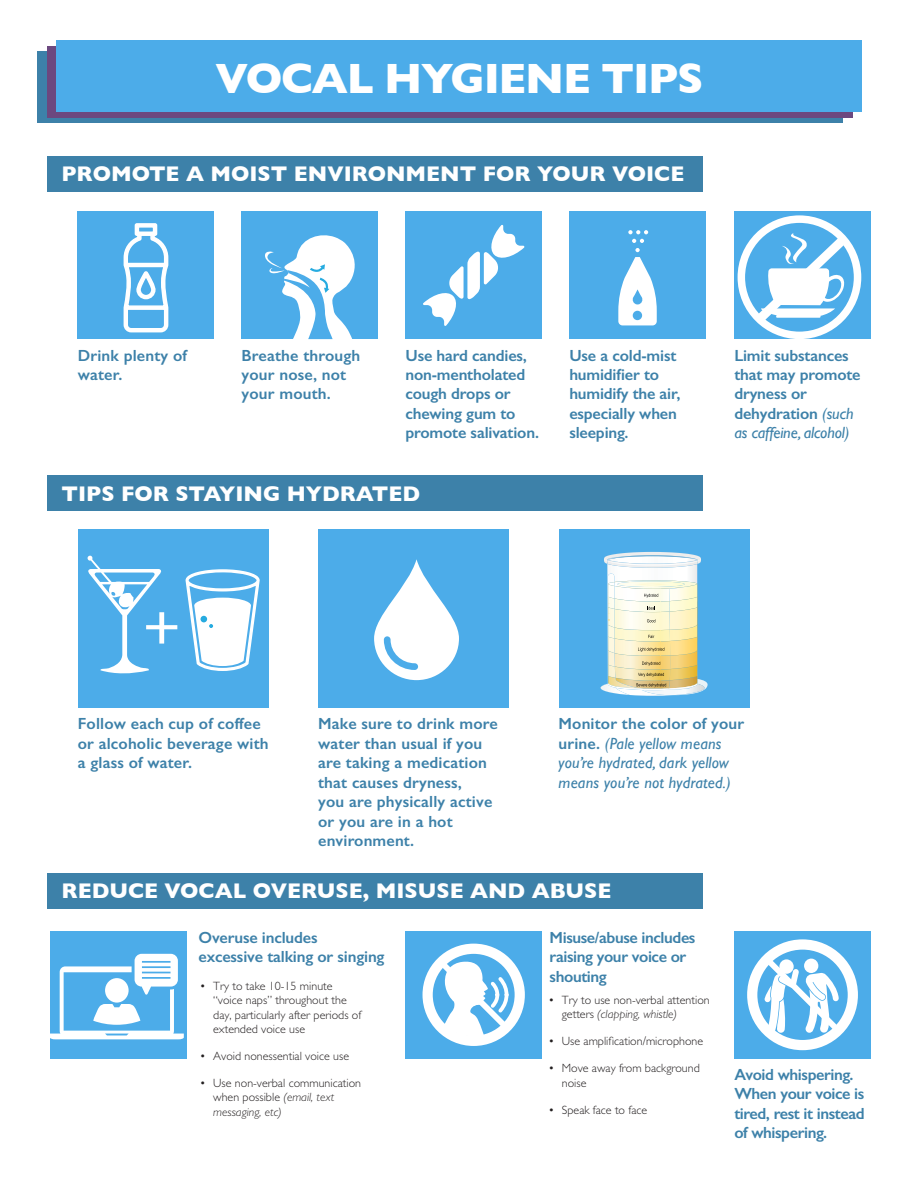
<style>
.page{position:relative;width:918px;height:1188px;background:#fff}
.page>*{position:absolute;margin:0;border:0;box-sizing:border-box;transform-origin:0 0}
.t1{font:700 64.5px "Minion Pro";color:#fff}
.t2{font:700 43.2px "Gill Sans";letter-spacing:-.03em;color:#fff}
.t3{font:700 21.6px "Gill Sans";color:#fff}
.t4{font:600 16.2px/19.5px "Gill Sans";letter-spacing:-.01em;color:#3d81a9}
.t5{font:600 16.2px/19.5px "Gill Sans";letter-spacing:.01em;color:#3d81a9}
.t6{font:italic 16.2px/19.5px "Gill Sans";letter-spacing:.01em;color:#3d81a9}
.t7{font:300 12px/14.4px "M Gill Sans";color:#231f20}
.s1{font-weight:400;font-style:italic}
.s2{font-weight:600;font-style:normal}
.s3{font-style:italic}
</style>
<div class="page">
<div style="left:38px;top:51px;width:805px;height:72px;background:#3d81a9"></div>
<div style="left:48px;top:46px;width:805px;height:72px;background:#6c487f"></div>
<div style="left:56px;top:40px;width:805px;height:72px;background:#4cace9"></div>
<div style="left:47px;top:156px;width:656px;height:36px;background:#3d81a9"></div>
<div style="left:78px;top:212px;width:136px;height:127px;background:#4cace9"></div>
<div style="left:242px;top:212px;width:136px;height:127px;background:#4cace9"></div>
<div style="left:405px;top:212px;width:137px;height:127px;background:#4cace9"></div>
<div style="left:569px;top:212px;width:137px;height:127px;background:#4cace9"></div>
<div style="left:734px;top:212px;width:137px;height:127px;background:#4cace9"></div>
<div style="left:47px;top:476px;width:656px;height:35px;background:#3d81a9"></div>
<div style="left:78px;top:530px;width:191px;height:178px;background:#4cace9"></div>
<div style="left:318px;top:530px;width:191px;height:178px;background:#4cace9"></div>
<div style="left:559px;top:530px;width:191px;height:178px;background:#4cace9"></div>
<div style="left:47px;top:873px;width:656px;height:36px;background:#3d81a9"></div>
<div style="left:50px;top:931px;width:136px;height:128px;background:#4cace9"></div>
<div style="left:405px;top:931px;width:137px;height:128px;background:#4cace9"></div>
<div style="left:734px;top:931px;width:137px;height:128px;background:#4cace9"></div>
<svg style="left:88px;top:556px;width:73px;height:118px"></svg>
<div style="left:738px;top:215px;width:123px;height:124px;border:8px solid #fff;border-radius:50%"></div>
<svg style="left:748px;top:226px;width:109px;height:104px"></svg>
<svg style="left:423px;top:225px;width:102px;height:101px"></svg>
<svg style="left:123px;top:223px;width:46px;height:110px"></svg>
<svg style="left:185px;top:569px;width:75px;height:102px"></svg>
<svg style="left:374px;top:559px;width:85px;height:121px"></svg>
<svg style="left:600px;top:552px;width:108px;height:144px"></svg>
<svg style="left:618px;top:230px;width:39px;height:95px"></svg>
<svg style="left:265px;top:235px;width:90px;height:104px"></svg>
<svg style="left:432px;top:954px;width:83px;height:84px"></svg>
<div style="left:423px;top:944px;width:102px;height:102px;border:10px solid #fff;border-radius:50%"></div>
<svg style="left:758px;top:951px;width:89px;height:88px"></svg>
<div style="left:747px;top:939px;width:111px;height:111px;border:10px solid #fff;border-radius:50%"></div>
<svg style="left:50px;top:954px;width:134px;height:85px"></svg>
<p class="t2" style="left:216px;top:44px;width:489px">VOCAL HYGIENE TIPS</p>
<p class="t3" style="left:62px;top:156px;width:624px">PROMOTE A MOIST ENVIRONMENT FOR YOUR VOICE</p>
<p class="t5" style="left:78px;top:345px;width:111px">Drink plenty of water.</p>
<p class="t5" style="left:242px;top:345px;width:120px">Breathe through your nose, not your mouth.</p>
<p class="t4" style="left:405px;top:345px;width:135px">Use hard candies, non-mentholated cough drops or chewing gum to promote salivation.</p>
<p class="t4" style="left:569px;top:345px;width:113px">Use a cold-mist humidifier to humidify the air, especially when sleeping.</p>
<p class="t4" style="left:734px;top:345px;width:128px">Limit substances that may promote dryness or dehydration <span class="s1">(such as caffeine, alcohol)</span></p>
<p class="t3" style="left:62px;top:476px;width:360px">TIPS FOR STAYING HYDRATED</p>
<p class="t1" style="left:143px;top:578px;width:39px">+</p>
<p class="t5" style="left:78px;top:714px;width:192px">Follow each cup of coffee or alcoholic beverage with a glass of water.</p>
<p class="t5" style="left:318px;top:714px;width:181px">Make sure to drink more water than usual if you are taking a medication that causes dryness,<br>you are physically active or you are in a hot environment.</p>
<p class="t6" style="left:559px;top:714px;width:187px"><span class="s2">Monitor the color of your urine.</span> (Pale yellow means you’re hydrated, dark yellow means you’re not hydrated.)</p>
<p class="t3" style="left:62px;top:874px;width:551px">REDUCE VOCAL OVERUSE, MISUSE AND ABUSE</p>
<p class="t4" style="left:199px;top:927px;width:188px">Overuse includes excessive talking or singing</p>
<p class="t7" style="left:213px;top:979px;width:150px;text-indent:-14px">• Try to take 10-15 minute “voice naps” throughout the day, particularly after periods of extended voice use</p>
<p class="t7" style="left:200px;top:1049px;width:151px">• Avoid nonessential voice use</p>
<p class="t7" style="left:213px;top:1076px;width:149px;text-indent:-14px">• Use non-verbal communication when possible <span class="s3">(email, text messaging, etc)</span></p>
<p class="t4" style="left:550px;top:927px;width:147px">Misuse/abuse includes raising your voice or shouting</p>
<p class="t7" style="left:562px;top:993px;width:149px;text-indent:-14px">• Try to use non-verbal attention getters <span class="s3">(clapping, whistle)</span></p>
<p class="t7" style="left:548px;top:1034px;width:156px">• Use amplification/microphone</p>
<p class="t7" style="left:562px;top:1061px;width:140px;text-indent:-14px">• Move away from background noise</p>
<p class="t7" style="left:548px;top:1103px;width:100px">• Speak face to face</p>
<p class="t4" style="left:734px;top:1065px;width:132px">Avoid whispering.<br>When your voice is tired, rest it instead of whispering.</p>
</div>
